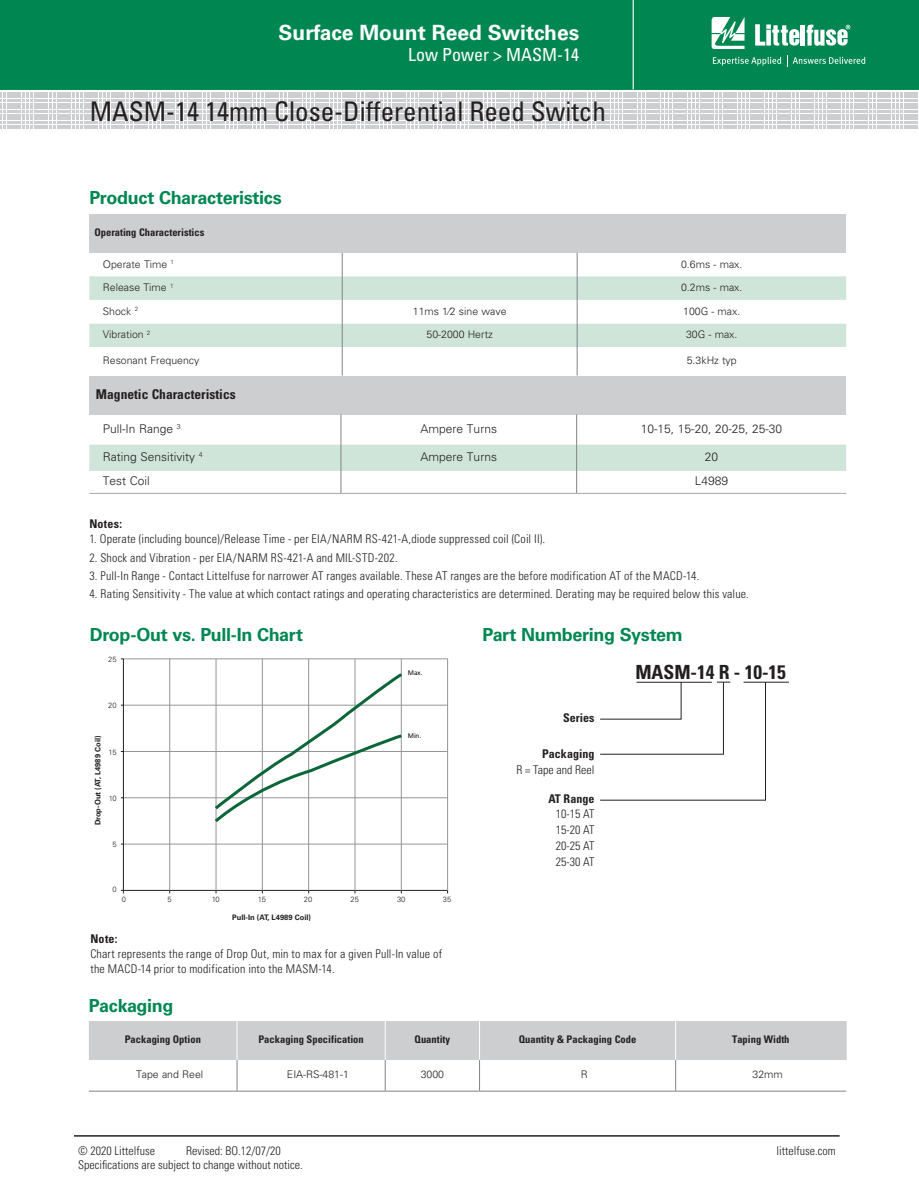
<style>
.page{position:relative;width:919px;height:1191px;background:#fff}
.page>*{position:absolute;margin:0;border:0;box-sizing:border-box;transform-origin:0 0}
.Series_Page_Heading{font:condensed 27px "Univers LT Std";color:#231f20}
.chapter_tittle_R{font:700 21px "Univers LT Std";color:#fff}
.para{font:700 condensed 19.5px "Univers LT Std";color:#231f20}
.Strong_Bold_Body{font:700 18px "Univers LT Std";letter-spacing:-.02em;color:#008751}
.ch_subtitle_L{font:condensed 18px "Univers LT Std";color:#fff}
.Table_head{font:700 condensed 13.5px "Univers LT Std";color:#231f20}
.Spec_body{font:300 condensed 12px/15px "Univers LT Std";letter-spacing:.015em;color:#231f20}
.Chart_Body{font:300 12px "Univers LT Std";color:#231f20}
.para-2{font:300 condensed 12px "Univers LT Std";color:#231f20}
.para-3{font:700 condensed 12px "Univers LT Std";color:#231f20}
.Spec_body-2{font:700 condensed 12px "Univers LT Std";letter-spacing:.025em;color:#231f20}
.Chart_Body-2{font:300 10.5px "Univers LT Std";color:#231f20}
.Table_head-2{font:700 condensed 10.5px "Univers LT Std";color:#231f20}
.Chart_Body2{font:300 10.5px "Univers LT Std";color:#231f20}
.t1{font:700 7.5px "Univers LT Std";color:#231f20}
.t2{font:300 7.5px "Univers LT Std";color:#231f20}
.t3{font:7.2px "Calibri";color:#050504}
.s1{font-weight:700}
</style>
<div class="page">
<div style="left:0;top:0;width:918px;height:90px;background:#008751"></div>
<hr style="left:632px;top:0;width:1px;height:89px;background:#fff">
<svg style="left:711px;top:17px;width:33px;height:32px"></svg>
<hr style="left:800px;top:25px;width:4px;height:21px;background:#fff">
<svg style="left:806px;top:25px;width:44px;height:21px"></svg>
<svg style="left:755px;top:24px;width:44px;height:22px"></svg>
<svg style="left:712px;top:55px;width:153px;height:11px;background:#2e9c70"></svg>
<svg style="left:0;top:92px;width:917px;height:35px"></svg>
<hr style="left:74px;top:1135px;width:765px;height:1px;background:#231f20">
<div style="left:89px;top:375px;width:757px;height:39px;background:#cdced0"></div>
<hr style="left:89px;top:493px;width:252px;height:1px;background:#a8a8a6">
<hr style="left:341px;top:493px;width:235px;height:1px;background:#a8a8a6">
<hr style="left:576px;top:493px;width:270px;height:1px;background:#a8a8a6">
<hr style="left:340px;top:414px;width:1px;height:30px;background:#808285">
<hr style="left:576px;top:414px;width:1px;height:30px;background:#808285">
<svg style="left:89px;top:444px;width:757px;height:49px"></svg>
<div style="left:89px;top:1021px;width:756px;height:39px;background:#cdced0"></div>
<hr style="left:845px;top:1021px;width:1px;height:39px;background:#cdced0">
<hr style="left:237px;top:1021px;width:1px;height:39px;background:#fff">
<hr style="left:385px;top:1021px;width:1px;height:39px;background:#fff">
<hr style="left:479px;top:1021px;width:1px;height:39px;background:#fff">
<hr style="left:675px;top:1021px;width:1px;height:39px;background:#fff">
<hr style="left:89px;top:1090px;width:148px;height:1px;background:#808285">
<hr style="left:237px;top:1090px;width:148px;height:1px;background:#808285">
<hr style="left:385px;top:1090px;width:94px;height:1px;background:#808285">
<hr style="left:479px;top:1090px;width:196px;height:1px;background:#808285">
<hr style="left:675px;top:1090px;width:171px;height:1px;background:#808285">
<hr style="left:237px;top:1060px;width:1px;height:30px;background:#808285">
<hr style="left:385px;top:1060px;width:1px;height:30px;background:#808285">
<hr style="left:479px;top:1060px;width:1px;height:30px;background:#808285">
<hr style="left:675px;top:1060px;width:1px;height:30px;background:#808285">
<div style="left:89px;top:214px;width:757px;height:39px;background:#cdced0"></div>
<div style="left:89px;top:276px;width:757px;height:24px;background:#d0e5da"></div>
<svg style="left:89px;top:300px;width:757px;height:75px"></svg>
<svg style="left:342px;top:253px;width:1px;height:122px"></svg>
<svg style="left:577px;top:253px;width:1px;height:122px"></svg>
<hr style="left:743px;top:682px;width:45px;height:1px;background:#231f20">
<svg style="left:600px;top:682px;width:165px;height:118px"></svg>
<hr style="left:123px;top:658px;width:325px;height:1px;background:#939598">
<hr style="left:123px;top:705px;width:325px;height:1px;background:#939598">
<hr style="left:123px;top:751px;width:325px;height:1px;background:#939598">
<hr style="left:123px;top:797px;width:325px;height:1px;background:#939598">
<hr style="left:123px;top:844px;width:325px;height:1px;background:#939598">
<hr style="left:123px;top:890px;width:325px;height:1px;background:#231f20">
<hr style="left:355px;top:659px;width:1px;height:231px;background:#939598">
<hr style="left:308px;top:659px;width:1px;height:231px;background:#939598">
<hr style="left:262px;top:659px;width:1px;height:231px;background:#939598">
<hr style="left:216px;top:659px;width:1px;height:231px;background:#939598">
<hr style="left:169px;top:659px;width:1px;height:231px;background:#939598">
<hr style="left:123px;top:659px;width:1px;height:231px;background:#231f20">
<hr style="left:447px;top:659px;width:1px;height:231px;background:#939598">
<hr style="left:401px;top:659px;width:1px;height:231px;background:#939598">
<svg style="left:213px;top:670px;width:192px;height:154px"></svg>
<p class="chapter_tittle_R" style="left:278px;top:20px;width:302px">Surface Mount Reed Switches</p>
<p class="ch_subtitle_L" style="left:408px;top:43px;width:172px">Low Power &gt; MASM-14</p>
<p class="Series_Page_Heading" style="left:90px;top:94px;width:517px">MASM-14 14mm Close-Differential Reed Switch</p>
<p class="Strong_Bold_Body" style="left:89px;top:187px;width:194px">Product Characteristics</p>
<p class="Table_head-2" style="left:94px;top:226px;width:111px">Operating Characteristics</p>
<p class="Chart_Body-2" style="left:103px;top:257px;width:73px">Operate Time <sup>1</sup></p>
<p class="Chart_Body-2" style="left:681px;top:257px;width:63px">0.6ms - max.</p>
<p class="Chart_Body-2" style="left:103px;top:281px;width:72px">Release Time <sup>1</sup></p>
<p class="Chart_Body-2" style="left:681px;top:281px;width:63px">0.2ms - max.</p>
<p class="Chart_Body-2" style="left:103px;top:304px;width:37px">Shock <sup>2</sup></p>
<p class="Chart_Body-2" style="left:413px;top:304px;width:95px">11ms 1∕2 sine wave</p>
<p class="Chart_Body-2" style="left:683px;top:304px;width:59px">100G - max.</p>
<p class="Chart_Body-2" style="left:103px;top:328px;width:49px">Vibration <sup>2</sup></p>
<p class="Chart_Body-2" style="left:426px;top:328px;width:68px">50-2000 Hertz</p>
<p class="Chart_Body-2" style="left:686px;top:328px;width:53px">30G - max.</p>
<p class="Chart_Body-2" style="left:103px;top:354px;width:98px">Resonant Frequency</p>
<p class="Chart_Body-2" style="left:686px;top:354px;width:51px">5.3kHz typ</p>
<p class="Table_head" style="left:96px;top:386px;width:141px">Magnetic Characteristics</p>
<p class="Chart_Body" style="left:103px;top:421px;width:79px">Pull-In Range <sup>3</sup></p>
<p class="Chart_Body" style="left:420px;top:421px;width:78px">Ampere Turns</p>
<p class="Chart_Body" style="left:641px;top:421px;width:143px">10-15, 15-20, 20-25, 25-30</p>
<p class="Chart_Body" style="left:103px;top:449px;width:101px">Rating Sensitivity <sup>4</sup></p>
<p class="Chart_Body" style="left:420px;top:449px;width:78px">Ampere Turns</p>
<p class="Chart_Body" style="left:704px;top:449px;width:15px">20</p>
<p class="Chart_Body" style="left:103px;top:474px;width:49px">Test Coil</p>
<p class="Chart_Body" style="left:694px;top:474px;width:35px">L4989</p>
<p class="Spec_body-2" style="left:89px;top:516px;width:34px">Notes:</p>
<p class="Spec_body" style="left:89px;top:531px;width:457px">1. Operate (including bounce)/Release Time - per EIA/NARM RS-421-A,diode suppressed coil (Coil II).</p>
<p class="Spec_body" style="left:89px;top:550px;width:310px">2. Shock and Vibration - per EIA/NARM RS-421-A and MIL-STD-202.</p>
<p class="Spec_body" style="left:89px;top:568px;width:611px">3. Pull-In Range - Contact Littelfuse for narrower AT ranges available. These AT ranges are the before modification AT of the MACD-14.</p>
<p class="Spec_body" style="left:89px;top:586px;width:661px">4. Rating Sensitivity - The value at which contact ratings and operating characteristics are determined. Derating may be required below this value.</p>
<p class="Strong_Bold_Body" style="left:90px;top:624px;width:215px">Drop-Out vs. Pull-In Chart</p>
<p class="t2" style="left:108px;top:654px;width:10px">25</p>
<p class="t2" style="left:108px;top:701px;width:10px">20</p>
<p class="t1" style="left:94px;top:825px;width:91px;rotate:-90deg">Drop-Out (AT, L4989 Coil)</p>
<p class="t2" style="left:108px;top:747px;width:10px">15</p>
<p class="t2" style="left:109px;top:793px;width:9px">10</p>
<p class="t2" style="left:112px;top:840px;width:6px">5</p>
<p class="t2" style="left:112px;top:885px;width:6px">0</p>
<p class="t2" style="left:122px;top:895px;width:6px">0</p>
<p class="t2" style="left:167px;top:895px;width:6px">5</p>
<p class="t3" style="left:408px;top:667px;width:16px">Max.</p>
<p class="t3" style="left:408px;top:730px;width:15px">Min.</p>
<p class="t2" style="left:212px;top:895px;width:9px">10</p>
<p class="t2" style="left:258px;top:895px;width:10px">15</p>
<p class="t2" style="left:304px;top:895px;width:10px">20</p>
<p class="t2" style="left:350px;top:895px;width:10px">25</p>
<p class="t2" style="left:397px;top:895px;width:10px">30</p>
<p class="t2" style="left:443px;top:895px;width:10px">35</p>
<p class="t1" style="left:232px;top:913px;width:80px">Pull-In (AT, L4989 Coil)</p>
<p class="Spec_body" style="left:90px;top:931px;width:353px"><span class="s1">Note:<br></span>Chart represents the range of Drop Out, min to max for a given Pull-In value of the MACD-14 prior to modification into the MASM-14.</p>
<p class="Strong_Bold_Body" style="left:482px;top:624px;width:202px">Part Numbering System</p>
<p class="para-3" style="left:563px;top:711px;width:33px">Series</p>
<p class="para-3" style="left:542px;top:746px;width:54px">Packaging</p>
<p class="para-2" style="left:516px;top:762px;width:79px">R = Tape and Reel</p>
<p class="para-3" style="left:548px;top:791px;width:47px">AT Range</p>
<p class="para-2" style="left:556px;top:807px;width:40px">10-15 AT</p>
<p class="para-2" style="left:556px;top:822px;width:40px">15-20 AT</p>
<p class="para-2" style="left:556px;top:838px;width:40px">20-25 AT</p>
<p class="para-2" style="left:556px;top:854px;width:40px">25-30 AT</p>
<p class="para" style="left:635px;top:660px;width:152px">MASM-14 R - 10-15</p>
<p class="Strong_Bold_Body" style="left:89px;top:995px;width:86px">Packaging</p>
<p class="Table_head-2" style="left:125px;top:1033px;width:78px">Packaging Option</p>
<p class="Table_head-2" style="left:258px;top:1033px;width:107px">Packaging Specification</p>
<p class="Table_head-2" style="left:414px;top:1033px;width:37px">Quantity</p>
<p class="Table_head-2" style="left:519px;top:1033px;width:119px">Quantity &amp; Packaging Code</p>
<p class="Table_head-2" style="left:732px;top:1033px;width:59px">Taping Width</p>
<p class="Chart_Body2" style="left:136px;top:1068px;width:69px">Tape and Reel</p>
<p class="Chart_Body2" style="left:287px;top:1068px;width:63px">EIA-RS-481-1</p>
<p class="Chart_Body2" style="left:420px;top:1068px;width:25px">3000</p>
<p class="Chart_Body2" style="left:580px;top:1068px;width:9px">R</p>
<p class="Chart_Body2" style="left:752px;top:1068px;width:32px">32mm</p>
<p class="Spec_body" style="left:78px;top:1143px;width:78px">© 2020 Littelfuse</p>
<p class="Spec_body" style="left:186px;top:1143px;width:96px">Revised: BO.12/07/20</p>
<p class="Spec_body" style="left:776px;top:1143px;width:61px">littelfuse.com</p>
<p class="Spec_body" style="left:78px;top:1157px;width:226px">Specifications are subject to change without notice.</p>
</div>
